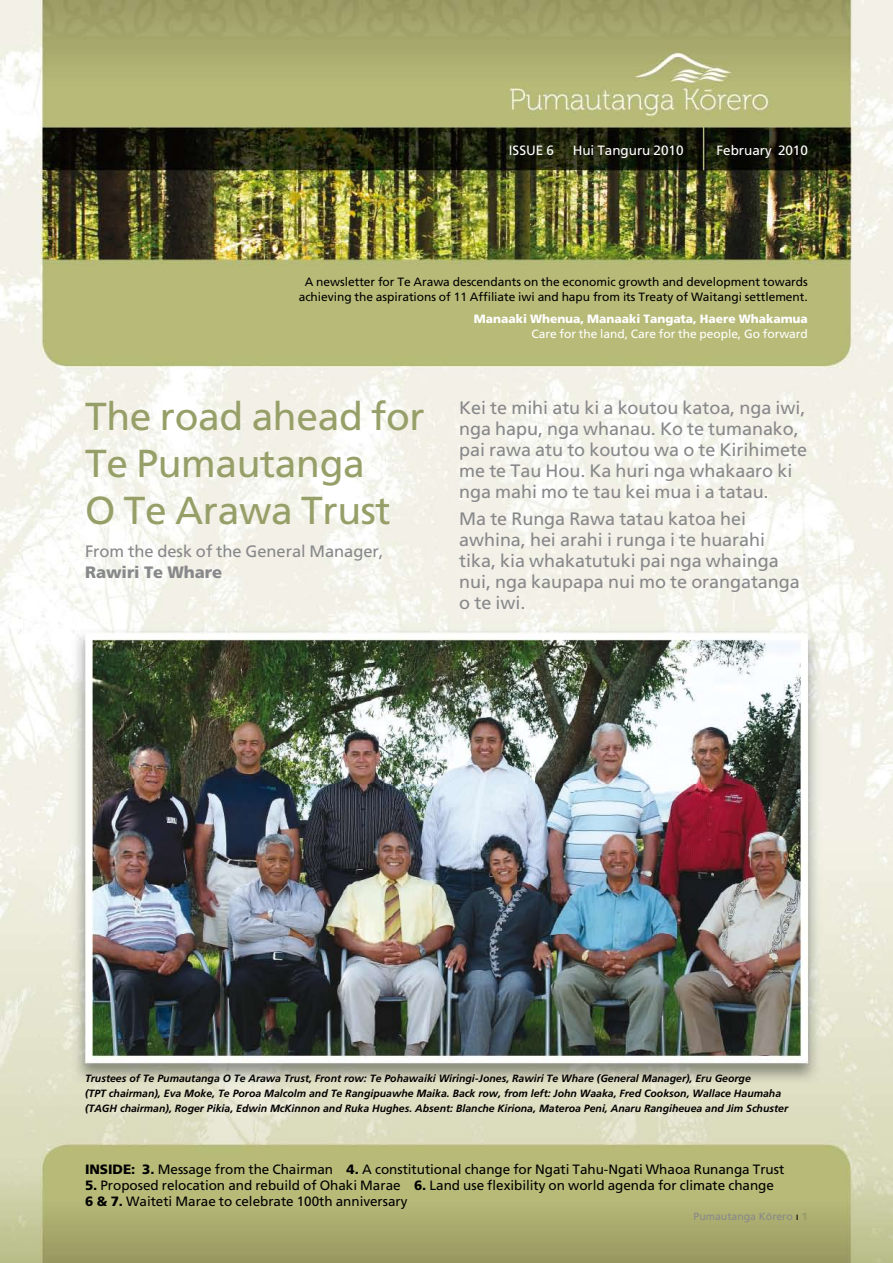
<style>
.page{position:relative;width:893px;height:1263px;background:#fff}
.page>*{position:absolute;margin:0;border:0;box-sizing:border-box;transform-origin:0 0}
.t1{font:39px/46.8px "Maori Frutiger";letter-spacing:-.01em;color:#979f68}
.t2{font:18px/21px "Maori Frutiger";letter-spacing:-.005em;color:#87888a}
.t3{font:16.5px "Maori Frutiger";letter-spacing:-.005em;color:#87888a}
.t4{font:900 16.5px "Maori Frutiger";letter-spacing:-.005em;color:#87888a}
.t5{font:13.5px/16.2px "Maori Frutiger";letter-spacing:-.005em;color:#000}
.t6{font:13.5px "Maori Frutiger";letter-spacing:-.005em;color:#fff}
.t7{font:12px/15px "Maori Frutiger";letter-spacing:-.005em;color:#000;text-align:center}
.t8{font:900 12px "Maori Frutiger";letter-spacing:-.005em;color:#fff}
.t9{font:12px "Maori Frutiger";letter-spacing:-.005em;color:#fff}
.t10{font:italic 700 10.5px/15px "Maori Frutiger";color:#000}
.t11{font:10.5px "Maori Frutiger";color:#87888a}
.s1{font-weight:900}
.s2{color:#000}
.s3{font-weight:900;color:#979f68}
</style>
<div class="page">
<img style="left:0;top:0;width:893px;height:1263px">
<p class="t6" style="left:509px;top:142px;width:46px">ISSUE 6</p>
<p class="t6" style="left:573px;top:142px;width:112px">Hui Tanguru 2010</p>
<p class="t6" style="left:716px;top:142px;width:93px">February 2010</p>
<p class="t7" style="left:299px;top:274px;width:511px">A newsletter for Te Arawa descendants on the economic growth and development towards achieving the aspirations of 11 Affiliate iwi and hapu from its Treaty of Waitangi settlement.</p>
<p class="t8" style="left:474px;top:312px;width:335px">Manaaki Whenua, Manaaki Tangata, Haere Whakamua</p>
<p class="t9" style="left:531px;top:327px;width:278px">Care for the land, Care for the people, Go forward</p>
<h1 class="t1" style="left:85px;top:393px;width:341px">The road ahead for<br>Te Pumautanga<br>O Te Arawa Trust</h1>
<h3 class="t3" style="left:85px;top:542px;width:300px">From the desk of the General Manager,</h3>
<h3 class="t4" style="left:85px;top:563px;width:139px">Rawiri Te Whare</h3>
<h2 class="t2" style="left:459px;top:397px;width:349px">Kei te mihi atu ki a koutou katoa, nga iwi, nga hapu, nga whanau. Ko te tumanako, pai rawa atu to koutou wa o te Kirihimete me te Tau Hou. Ka huri nga whakaaro ki nga mahi mo te tau kei mua i a tatau.</h2>
<h2 class="t2" style="left:459px;top:508px;width:342px">Ma te Runga Rawa tatau katoa hei awhina, hei arahi i runga i te huarahi tika, kia whakatutuki pai nga whainga nui, nga kaupapa nui mo te orangatanga o te iwi.</h2>
<p class="t10" style="left:85px;top:1071px;width:705px">Trustees of Te Pumautanga O Te Arawa Trust, Front row: Te Pohawaiki Wiringi-Jones, Rawiri Te Whare (General Manager), Eru George<br>(TPT chairman), Eva Moke, Te Poroa Malcolm and Te Rangipuawhe Maika. Back row, from left: John Waaka, Fred Cookson, Wallace Haumaha (TAGH chairman), Roger Pikia, Edwin McKinnon and Ruka Hughes. Absent: Blanche Kiriona, Materoa Peni, Anaru Rangiheuea and Jim Schuster</p>
<p class="t5" style="left:85px;top:1161px;width:701px"><span class="s1">INSIDE: 3.</span> Message from the Chairman <span class="s1">4.</span> A constitutional change for Ngati Tahu-Ngati Whaoa Runanga Trust</p>
<p class="t5" style="left:85px;top:1177px;width:690px"><span class="s1">5.</span> Proposed relocation and rebuild of Ohaki Marae <span class="s1">6.</span> Land use flexibility on world agenda for climate change<br><span class="s1">6 &amp; 7.</span> Waiteti Marae to celebrate 100th anniversary</p>
<p class="t11" style="left:693px;top:1210px;width:116px">Pumautanga Körero <span class="s2">ı</span> <span class="s3">1</span></p>
</div>
